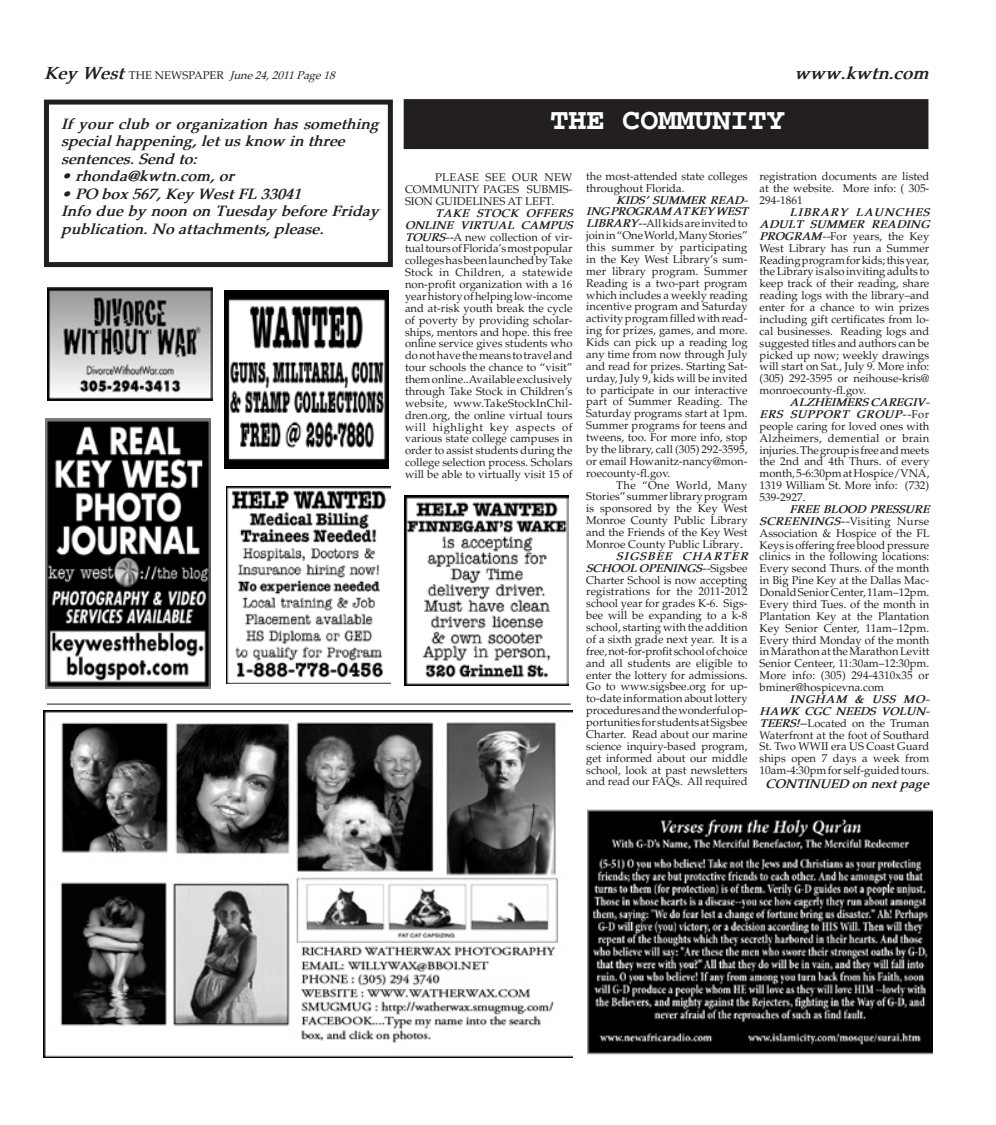
<style>
.page{position:relative;width:996px;height:1125px;background:#fff}
.page>*{position:absolute;margin:0;border:0;box-sizing:border-box;transform-origin:0 0}
.t1{font:700 30px "Courier";color:#fff}
.t2{font:italic 700 17.5px "Palatino";color:#231f20}
.t3{font:italic 700 15px/17.5px "Palatino";color:#231f20}
.t4{font:italic 700 12.5px "Palatino";color:#231f20}
.t5{font:11.25px/11.9px "Palatino";color:#231f20;text-align:justify}
.t6{font:italic 11.25px "Palatino";color:#231f20}
.t7{font:italic 700 11.25px "Palatino";color:#231f20}
.t8{font:11.25px "Palatino";letter-spacing:.03em;color:#231f20}
.t9{font:italic 700 11.25px "Palatino";letter-spacing:.11em;color:#231f20}
.s1{font-weight:700;font-size:17.5px}
.s2{font-style:normal}
.s3{font-weight:700;font-style:italic}
.s4{font-weight:400;font-style:normal}
</style>
<div class="page">
<div style="left:404px;top:100px;width:523px;height:48px;background:#231f20"></div>
<div style="left:404px;top:99px;width:524px;height:50px;border:1px solid #231f20"></div>
<div style="left:44px;top:100px;width:349px;height:167px;border:5px solid #231f20"></div>
<img style="left:224px;top:291px;width:164px;height:178px">
<img style="left:226px;top:486px;width:164px;height:198px">
<img style="left:48px;top:288px;width:164px;height:112px">
<img style="left:45px;top:418px;width:165px;height:270px">
<hr style="left:47px;top:704px;width:524px;height:1px;background:#231f20">
<img style="left:404px;top:496px;width:164px;height:189px">
<img style="left:44px;top:711px;width:529px;height:346px">
<img style="left:587px;top:809px;width:345px;height:246px">
<p class="t6" style="left:44px;top:69px;width:292px"><span class="s1">Key West</span> <span class="s2">THE NEWSPAPER</span> June 24, 2011 Page 18</p>
<h2 class="t2" style="left:794px;top:63px;width:135px">www.kwtn.com</h2>
<h3 class="t3" style="left:61px;top:115px;width:319px">If your club or organization has something special happening, let us know in three sentences. Send to:</h3>
<h3 class="t3" style="left:61px;top:168px;width:174px">• rhonda@kwtn.com, or</h3>
<h3 class="t3" style="left:61px;top:185px;width:319px">• PO box 567, Key West FL 33041<br>Info due by noon on Tuesday before Friday publication. No attachments, please.</h3>
<h1 class="t1" style="left:550px;top:104px;width:235px">the community</h1>
<p class="t5" style="left:586px;top:170px;width:163px">the most-attended state colleges throughout Florida.</p>
<p class="t5" style="left:586px;top:194px;width:163px;text-indent:30px"><span class="s3">KIDS’ SUMMER READ-ING PROGRAM AT KEY WEST LIBRARY--</span>All kids are invited to join in “One World, Many Stories” this summer by participating in the Key West Library’s sum&shy;mer library program. Summer Reading is a two-part program which includes a weekly reading incentive program and Saturday activity program filled with read&shy;ing for prizes, games, and more.<br>Kids can pick up a reading log any time from now through July and read for prizes. Starting Sat&shy;urday, July 9, kids will be invited to participate in our interactive part of Summer Reading. The Saturday programs start at 1pm.<br>Summer programs for teens and tweens, too. For more info, stop by the library, call (305) 292-3595, or email Howanitz-nancy@mon&shy;roecounty-fl.gov.</p>
<p class="t8" style="left:616px;top:478px;width:133px">The “One World, Many</p>
<p class="t5" style="left:586px;top:491px;width:163px">Stories” summer library program</p>
<p class="t5" style="left:586px;top:503px;width:163px">is sponsored by the Key West</p>
<p class="t5" style="left:586px;top:515px;width:163px">Monroe County Public Library</p>
<p class="t5" style="left:586px;top:526px;width:163px">and the Friends of the Key West</p>
<p class="t5" style="left:586px;top:538px;width:158px">Monroe County Public Library<span class="s3">.</span></p>
<p class="t9" style="left:616px;top:549px;width:133px">SIGSBEE CHARTER</p>
<p class="t7" style="left:586px;top:561px;width:163px">SCHOOL OPENINGS--<span class="s4">Sigsbee</span></p>
<p class="t5" style="left:586px;top:574px;width:163px">Charter School is now accepting</p>
<p class="t5" style="left:586px;top:586px;width:163px">registrations for the 2011-2012</p>
<p class="t5" style="left:586px;top:598px;width:163px">school year for grades K-6. Sigs-</p>
<p class="t5" style="left:586px;top:610px;width:163px">bee will be expanding to a k-8</p>
<p class="t5" style="left:586px;top:621px;width:163px">school, starting with the addition</p>
<p class="t5" style="left:586px;top:633px;width:163px">of a sixth grade next year. It is a</p>
<p class="t5" style="left:586px;top:645px;width:163px">free, not-for-profit school of choice</p>
<p class="t5" style="left:586px;top:657px;width:163px">and all students are eligible to</p>
<p class="t5" style="left:586px;top:669px;width:163px">enter the lottery for admissions.</p>
<p class="t5" style="left:586px;top:681px;width:163px">Go to www.sigsbee.org for up-</p>
<p class="t5" style="left:586px;top:693px;width:163px">to-date information about lottery</p>
<p class="t5" style="left:586px;top:705px;width:163px">procedures and the wonderful op-</p>
<p class="t5" style="left:586px;top:716px;width:163px">portunities for students at Sigsbee</p>
<p class="t5" style="left:586px;top:728px;width:163px">Charter. Read about our marine</p>
<p class="t5" style="left:586px;top:740px;width:163px">science inquiry-based program,</p>
<p class="t5" style="left:586px;top:752px;width:163px">get informed about our middle</p>
<p class="t5" style="left:586px;top:764px;width:163px">school, look at past newsletters</p>
<p class="t5" style="left:586px;top:776px;width:163px">and read our FAQs. All required</p>
<p class="t5" style="left:759px;top:171px;width:171px">registration documents are listed at the website. More info: ( 305- 294-1861</p>
<p class="t5" style="left:759px;top:206px;width:171px;text-indent:30px"><span class="s3">LIBRARY LAUNCHES ADULT SUMMER READING PROGRAM--</span>For years, the Key West Library has run a Summer Reading program for kids; this year, the Library is also inviting adults to keep track of their reading, share reading logs with the library–and enter for a chance to win prizes including gift certificates from lo&shy;cal businesses. Reading logs and suggested titles and authors can be picked up now; weekly drawings will start on Sat., July 9. More info: (305) 292-3595 or neihouse-kris@ monroecounty-fl.gov.</p>
<p class="t5" style="left:759px;top:396px;width:172px;text-indent:30px"><span class="s3">ALZHEIMERS CAREGIV-ERS SUPPORT GROUP--</span>For people caring for loved ones with Alzheimers, demential or brain injuries. The group is free and meets the 2nd and 4th Thurs. of every month, 5-6:30pm at Hospice/VNA, 1319 William St. More info: (732)<br>539-2927.</p>
<p class="t5" style="left:759px;top:503px;width:172px;text-indent:30px"><span class="s3">FREE BLOOD PRESSURE SCREENINGS--</span>Visiting Nurse Association &amp; Hospice of the FL Keys is offering free blood pressure clinics in the following locations:<br>Every second Thurs. of the month in Big Pine Key at the Dallas Mac-Donald Senior Center, 11am–12pm.<br>Every third Tues. of the month in Plantation Key at the Plantation Key Senior Center, 11am–12pm.<br>Every third Monday of the month in Marathon at the Marathon Levitt Senior Centeer, 11:30am–12:30pm.<br>More info: (305) 294-4310x35 or bminer@hospicevna.com</p>
<p class="t5" style="left:759px;top:693px;width:172px;text-indent:30px"><span class="s3">INGHAM &amp; USS MO-HAWK CGC NEEDS VOLUN-TEERS!-</span>-Located on the Truman Waterfront at the foot of Southard St. Two WWII era US Coast Guard ships open 7 days a week from 10am-4:30pm for self-guided tours.</p>
<p class="t5" style="left:405px;top:172px;width:169px;text-indent:30px">PLEASE SEE OUR NEW COMMUNITY PAGES SUBMIS-SION GUIDELINES AT LEFT.</p>
<p class="t5" style="left:405px;top:207px;width:169px;text-indent:30px"><span class="s3">TAKE STOCK OFFERS ONLINE VIRTUAL CAMPUS TOURS--</span>A new collection of vir&shy;tual tours of Florida’s most popular colleges has been launched by Take Stock in Children, a statewide non-profit organization with a 16 year history of helping low-income and at-risk youth break the cycle of poverty by providing scholar&shy;ships, mentors and hope. this free online service gives students who do not have the means to travel and tour schools the chance to “visit” them online..Available exclusively through Take Stock in Children’s website, www.TakeStockInChil&shy;dren.org, the online virtual tours will highlight key aspects of various state college campuses in order to assist students during the college selection process. Scholars will be able to virtually visit 15 of</p>
<p class="t4" style="left:765px;top:776px;width:165px">CONTINUED on next page</p>
</div>
